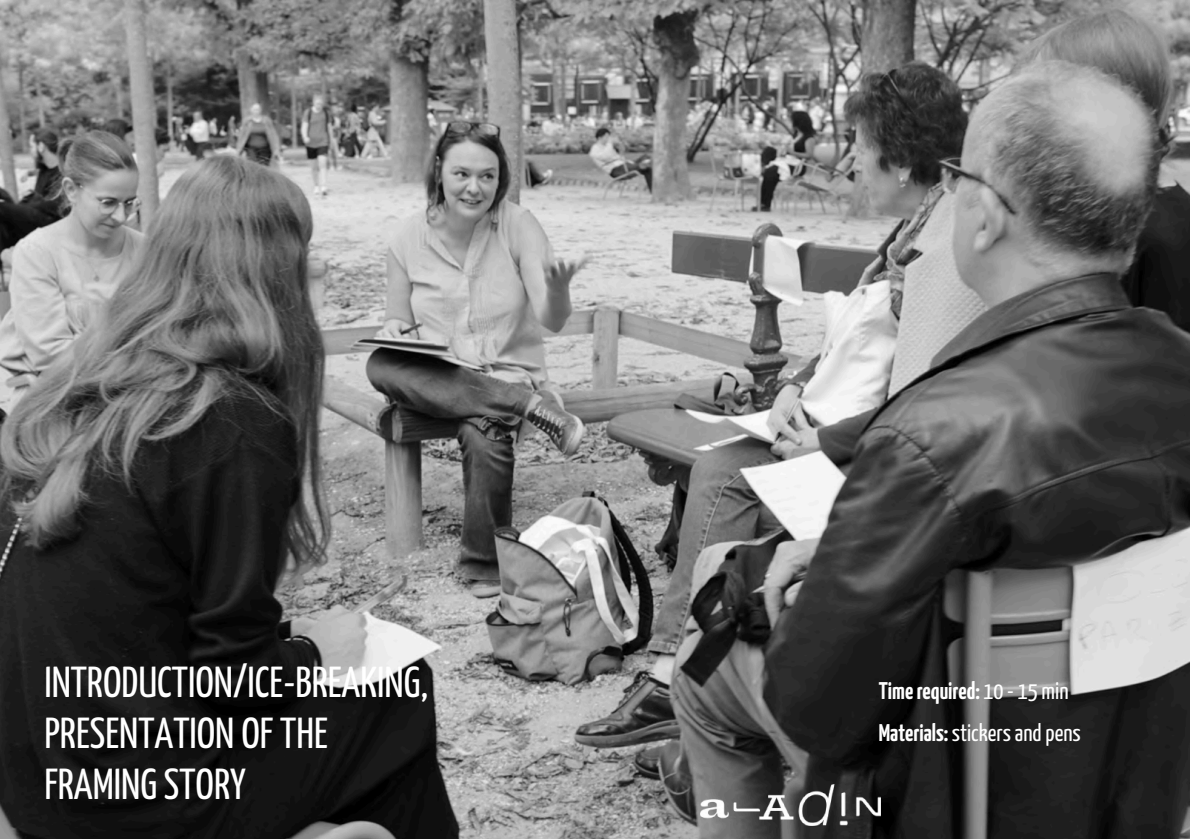
<style>
.page{position:relative;width:1190px;height:839px;background:#fff}
.page>*{position:absolute;margin:0;border:0;box-sizing:border-box;transform-origin:0 0}
.t1{font:43.2px/51px "Yanone Kaffeesatz";color:#fff}
.t2{font:24px "Yanone Kaffeesatz";color:#fff}
.t3{font:700 24px "Yanone Kaffeesatz";color:#fff}
.s1{font-weight:400}
.s2{font-weight:700}
</style>
<div class="page">
<img style="left:0;top:0;width:1189px;height:838px">
<img style="left:700px;top:784px;width:180px;height:41px">
<p class="t1" style="left:44px;top:659px;width:385px">INTRODUCTION/ICE-BREAKING,<br>PRESENTATION OF THE<br>FRAMING STORY</p>
<p class="t3" style="left:878px;top:681px;width:191px">Timerequired:<span class="s1">10 - 15 min</span></p>
<h1 class="t2" style="left:878px;top:722px;width:204px"><span class="s2">Materials:</span>stickers and pens</h1>
</div>
